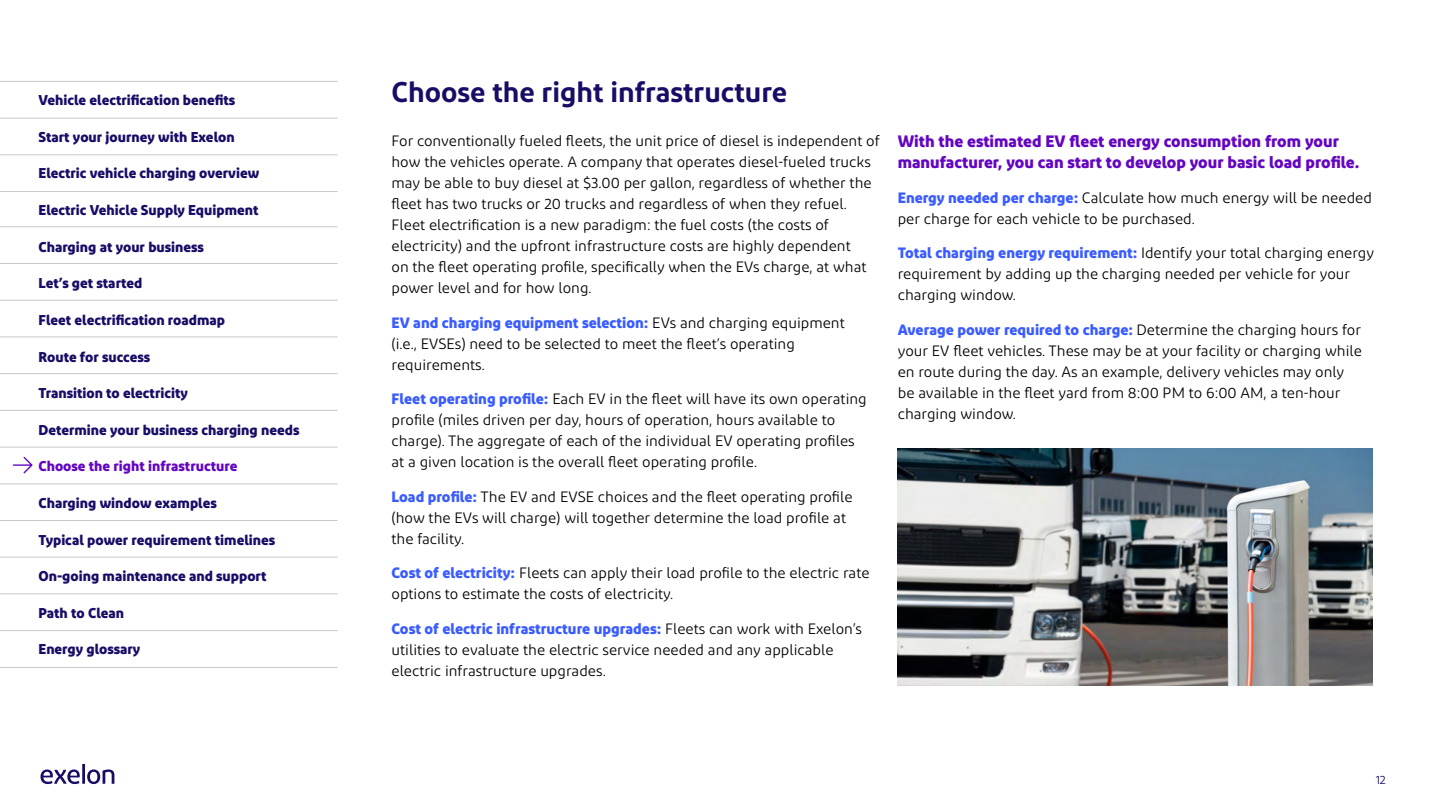
<style>
.page{position:relative;width:1440px;height:810px;background:#fff}
.page>*{position:absolute;margin:0;border:0;box-sizing:border-box;transform-origin:0 0}
.Page_Head{font:600 28.5px "Diodrum";color:#170d67}
.Body_Purple_Head{font:700 16.5px/21px "Diodrum";color:#6406c1}
.Body{font:15px/21px "Diodrum";color:#000}
.t1{font:700 14.25px "Diodrum";color:#170d67}
.t2{font:700 14.25px "Diodrum";color:#6406c1}
.t3{font:12px "Diodrum";color:#170d67}
.s1{font-weight:700;color:#3a5cff}
</style>
<div class="page">
<hr style="left:0;top:81px;width:338px;height:1px;background:#c7c8ca">
<hr style="left:0;top:118px;width:338px;height:1px;background:#c7c8ca">
<hr style="left:0;top:154px;width:338px;height:1px;background:#c7c8ca">
<hr style="left:0;top:191px;width:338px;height:1px;background:#c7c8ca">
<hr style="left:0;top:226px;width:338px;height:1px;background:#c7c8ca">
<hr style="left:0;top:263px;width:338px;height:1px;background:#c7c8ca">
<hr style="left:0;top:300px;width:338px;height:1px;background:#c7c8ca">
<hr style="left:0;top:337px;width:338px;height:1px;background:#c7c8ca">
<hr style="left:0;top:373px;width:338px;height:1px;background:#c7c8ca">
<hr style="left:0;top:410px;width:338px;height:1px;background:#c7c8ca">
<hr style="left:0;top:447px;width:338px;height:1px;background:#c7c8ca">
<hr style="left:0;top:483px;width:338px;height:1px;background:#c7c8ca">
<hr style="left:0;top:520px;width:338px;height:1px;background:#c7c8ca">
<hr style="left:0;top:557px;width:338px;height:1px;background:#c7c8ca">
<hr style="left:0;top:593px;width:338px;height:1px;background:#c7c8ca">
<hr style="left:0;top:630px;width:338px;height:1px;background:#c7c8ca">
<hr style="left:0;top:667px;width:338px;height:1px;background:#c7c8ca">
<svg style="left:40px;top:764px;width:74px;height:20px"></svg>
<img style="left:898px;top:449px;width:474px;height:236px">
<svg style="left:13px;top:457px;width:20px;height:16px"></svg>
<p class="t1" style="left:38px;top:91px;width:198px">Vehicle electrification benefits</p>
<p class="t1" style="left:38px;top:127px;width:198px">Start your journey with Exelon</p>
<p class="t1" style="left:38px;top:164px;width:222px">Electric vehicle charging overview</p>
<p class="t1" style="left:38px;top:201px;width:221px">Electric Vehicle Supply Equipment</p>
<p class="t1" style="left:38px;top:237px;width:167px">Charging at your business</p>
<p class="t1" style="left:38px;top:274px;width:105px">Let’s get started</p>
<p class="t1" style="left:38px;top:310px;width:188px">Fleet electrification roadmap</p>
<p class="t1" style="left:38px;top:347px;width:113px">Route for success</p>
<p class="t1" style="left:38px;top:384px;width:151px">Transition to electricity</p>
<p class="t1" style="left:38px;top:420px;width:262px">Determine your business charging needs</p>
<p class="t2" style="left:38px;top:457px;width:200px">Choose the right infrastructure</p>
<p class="t1" style="left:38px;top:494px;width:180px">Charging window examples</p>
<p class="t1" style="left:38px;top:530px;width:238px">Typical power requirement timelines</p>
<p class="t1" style="left:38px;top:567px;width:229px">On-going maintenance and support</p>
<p class="t1" style="left:38px;top:603px;width:87px">Path to Clean</p>
<p class="t1" style="left:38px;top:640px;width:103px">Energy glossary</p>
<p class="Page_Head" style="left:391px;top:74px;width:397px">Choose the right infrastructure</p>
<p class="Body" style="left:391px;top:130px;width:490px">For conventionally fueled fleets, the unit price of diesel is independent of how the vehicles operate. A company that operates diesel-fueled trucks may be able to buy diesel at $3.00 per gallon, regardless of whether the fleet has two trucks or 20 trucks and regardless of when they refuel.<br>Fleet electrification is a new paradigm: the fuel costs (the costs of electricity) and the upfront infrastructure costs are highly dependent<br>on the fleet operating profile, specifically when the EVs charge, at what power level and for how long.</p>
<p class="Body" style="left:391px;top:312px;width:455px"><span class="s1">EV and charging equipment selection:</span> EVs and charging equipment (i.e., EVSEs) need to be selected to meet the fleet’s operating requirements.</p>
<p class="Body" style="left:391px;top:388px;width:477px"><span class="s1">Fleet operating profile:</span> Each EV in the fleet will have its own operating profile (miles driven per day, hours of operation, hours available to charge). The aggregate of each of the individual EV operating profiles at a given location is the overall fleet operating profile.</p>
<p class="Body" style="left:391px;top:486px;width:463px"><span class="s1">Load profile:</span> The EV and EVSE choices and the fleet operating profile (how the EVs will charge) will together determine the load profile at the facility.</p>
<p class="Body" style="left:391px;top:562px;width:479px"><span class="s1">Cost of electricity:</span> Fleets can apply their load profile to the electric rate options to estimate the costs of electricity.</p>
<p class="Body" style="left:391px;top:618px;width:472px"><span class="s1">Cost of electric infrastructure upgrades:</span> Fleets can work with Exelon’s utilities to evaluate the electric service needed and any applicable electric infrastructure upgrades.</p>
<p class="Body_Purple_Head" style="left:898px;top:131px;width:463px">With the estimated EV fleet energy consumption from your manufacturer, you can start to develop your basic load profile.</p>
<p class="Body" style="left:898px;top:187px;width:476px"><span class="s1">Energy needed per charge:</span> Calculate how much energy will be needed per charge for each vehicle to be purchased.</p>
<p class="Body" style="left:898px;top:242px;width:478px"><span class="s1">Total charging energy requirement:</span> Identify your total charging energy requirement by adding up the charging needed per vehicle for your charging window.</p>
<p class="Body" style="left:898px;top:319px;width:466px"><span class="s1">Average power required to charge:</span> Determine the charging hours for your EV fleet vehicles. These may be at your facility or charging while en route during the day. As an example, delivery vehicles may only be available in the fleet yard from 8:00 PM to 6:00 AM, a ten-hour charging window.</p>
<p class="t3" style="left:1375px;top:772px;width:12px">12</p>
</div>
